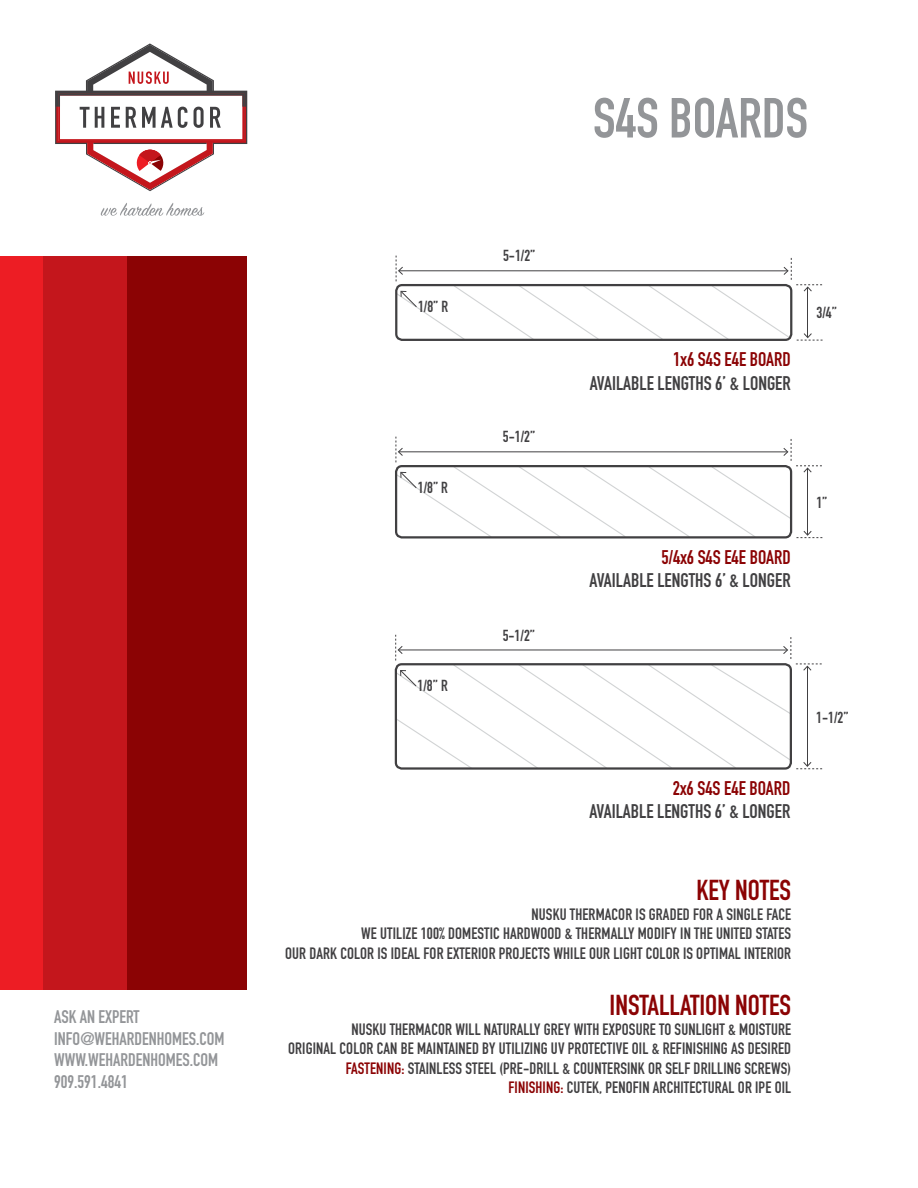
<style>
.page{position:relative;width:918px;height:1188px;background:#fff}
.page>*{position:absolute;margin:0;border:0;box-sizing:border-box;transform-origin:0 0}
.t1{font:700 55.5px "DIN Condensed";color:#939598}
.t2{font:700 28.35px "DIN Condensed";color:#8b0304}
.t3{font:700 19.5px "DIN Condensed";color:#414042}
.t4{font:700 19.5px "DIN Condensed";color:#8b0304}
.t5{font:700 18px/21.6px "DIN Condensed";color:#939598}
.t6{font:700 16.2px/19.5px "DIN Condensed";letter-spacing:.01em;color:#414042;text-align:right}
.t7{font:700 15.75px "DIN Condensed";color:#414042}
.s1{color:#8b0304}
</style>
<div class="page">
<svg style="left:101px;top:203px;width:103px;height:13px"></svg>
<div style="left:126px;top:256px;width:121px;height:734px;background:#8b0304"></div>
<div style="left:0;top:256px;width:49px;height:734px;background:#ed1d24"></div>
<div style="left:43px;top:256px;width:83px;height:734px;background:#c4161c"></div>
<svg style="left:55px;top:43px;width:192px;height:148px"></svg>
<svg style="left:395px;top:256px;width:428px;height:85px"></svg>
<svg style="left:395px;top:437px;width:427px;height:102px"></svg>
<svg style="left:394px;top:635px;width:428px;height:135px"></svg>
<p class="t5" style="left:54px;top:1006px;width:172px">ASK AN EXPERT<br>INFO@WEHARDENHOMES.COM<br>WWW.WEHARDENHOMES.COM<br>909.591.4841</p>
<h1 class="t1" style="left:593px;top:81px;width:217px">S4S BOARDS</h1>
<p class="t7" style="left:418px;top:296px;width:32px">1/8’’ R</p>
<p class="t7" style="left:418px;top:477px;width:32px">1/8’’ R</p>
<p class="t7" style="left:418px;top:675px;width:32px">1/8’’ R</p>
<p class="t7" style="left:503px;top:245px;width:34px">5-1/2’’</p>
<p class="t7" style="left:503px;top:426px;width:34px">5-1/2’’</p>
<p class="t7" style="left:503px;top:624px;width:34px">5-1/2’’</p>
<p class="t4" style="left:673px;top:346px;width:119px">1x6 S4S E4E BOARD</p>
<p class="t3" style="left:590px;top:370px;width:203px">AVAILABLE LENGTHS 6’ &amp; LONGER</p>
<p class="t4" style="left:662px;top:544px;width:131px">5/4x6 S4S E4E BOARD</p>
<p class="t3" style="left:590px;top:567px;width:203px">AVAILABLE LENGTHS 6’ &amp; LONGER</p>
<p class="t4" style="left:673px;top:775px;width:119px">2x6 S4S E4E BOARD</p>
<p class="t3" style="left:589px;top:798px;width:203px">AVAILABLE LENGTHS 6’ &amp; LONGER</p>
<h2 class="t2" style="left:696px;top:871px;width:96px">KEY NOTES</h2>
<p class="t6" style="left:285px;top:904px;width:507px">NUSKU THERMACOR IS GRADED FOR A SINGLE FACE<br>WE UTILIZE 100% DOMESTIC HARDWOOD &amp; THERMALLY MODIFY IN THE UNITED STATES<br>OUR DARK COLOR IS IDEAL FOR EXTERIOR PROJECTS WHILE OUR LIGHT COLOR IS OPTIMAL INTERIOR</p>
<h2 class="t2" style="left:610px;top:986px;width:183px">INSTALLATION NOTES</h2>
<p class="t6" style="left:288px;top:1019px;width:505px">NUSKU THERMACOR WILL NATURALLY GREY WITH EXPOSURE TO SUNLIGHT &amp; MOISTURE<br>ORIGINAL COLOR CAN BE MAINTAINED BY UTILIZING UV PROTECTIVE OIL &amp; REFINISHING AS DESIRED <span class="s1">FASTENING:</span> STAINLESS STEEL (PRE-DRILL &amp; COUNTERSINK OR SELF DRILLING SCREWS)<br><span class="s1">FINISHING:</span> CUTEK, PENOFIN ARCHITECTURAL OR IPE OIL</p>
<p class="t7" style="left:817px;top:302px;width:22px">3/4’’</p>
<p class="t7" style="left:816px;top:492px;width:13px">1’’</p>
<p class="t7" style="left:816px;top:706px;width:34px">1-1/2’’</p>
</div>
